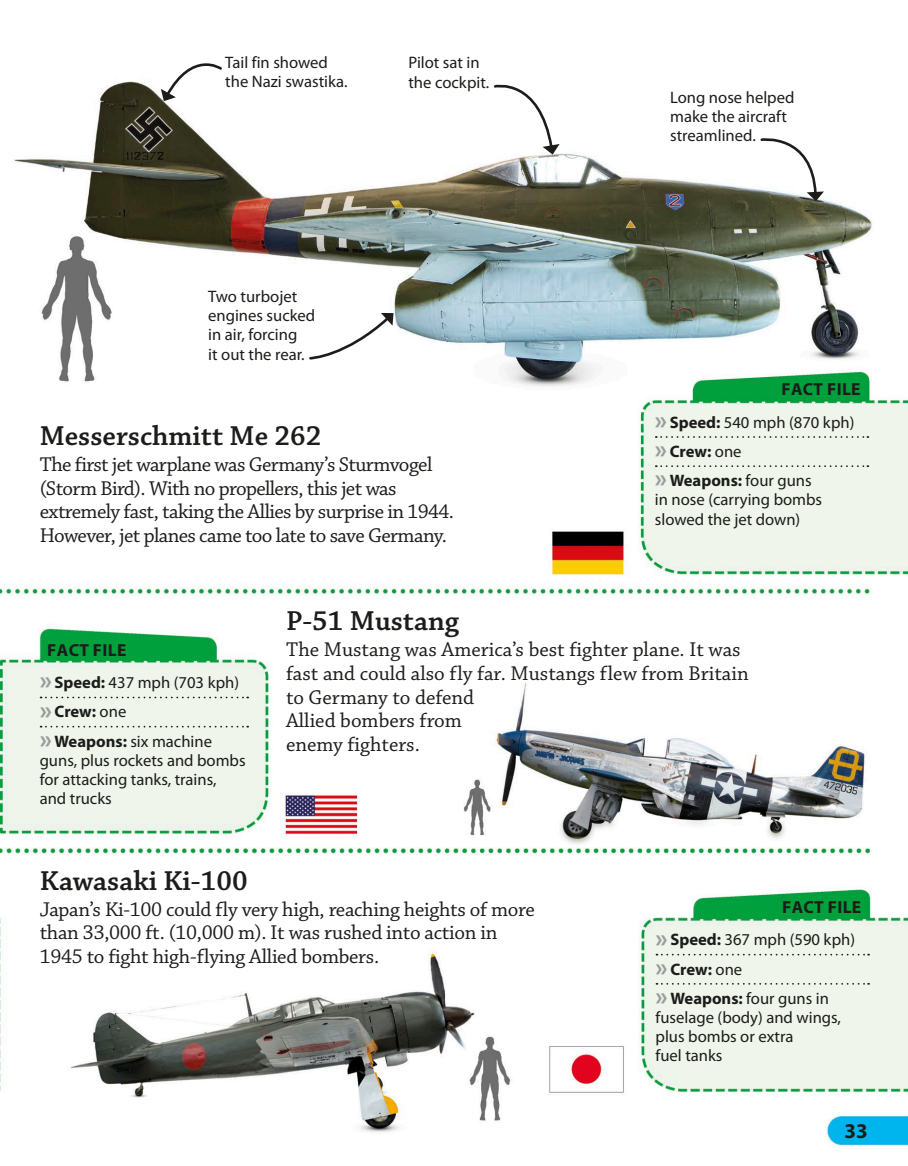
<style>
.page{position:relative;width:908px;height:1166px;background:#fff}
.page>*{position:absolute;margin:0;border:0;box-sizing:border-box;transform-origin:0 0}
.t1{font:600 28.88px "Chaparral Pro";color:#1c1c1a}
.t2{font:21px/23.6px "Chaparral Pro";letter-spacing:-.015em;color:#1c1c1a}
.t3{font:700 21px "Myriad Pro";color:#1c1c1a}
.t4{font:700 17.5px "Myriad Pro";letter-spacing:.02em;color:#1c1c1a}
.t5{font:16.62px/19.2px "Myriad Pro";color:#1c1c1a}
.s1{font-weight:700;font-size:26.25px;color:#9c9c9c}
.s2{font-weight:700}
</style>
<div class="page">
<img style="left:0;top:81px;width:908px;height:1068px">
<svg style="left:656px;top:436px;width:212px;height:2px"></svg>
<svg style="left:656px;top:465px;width:212px;height:2px"></svg>
<svg style="left:41px;top:697px;width:207px;height:1px"></svg>
<svg style="left:41px;top:726px;width:207px;height:1px"></svg>
<svg style="left:656px;top:954px;width:213px;height:1px"></svg>
<svg style="left:656px;top:983px;width:213px;height:2px"></svg>
<svg style="left:308px;top:313px;width:85px;height:48px"></svg>
<svg style="left:161px;top:63px;width:62px;height:38px"></svg>
<svg style="left:493px;top:81px;width:66px;height:74px"></svg>
<svg style="left:759px;top:133px;width:65px;height:68px"></svg>
<p class="t5" style="left:225px;top:53px;width:124px">Tail fin showed the Nazi swastika.</p>
<p class="t5" style="left:408px;top:53px;width:82px">Pilot sat in the cockpit.</p>
<p class="t5" style="left:208px;top:287px;width:108px">Two turbojet engines sucked in air, forcing<br>it out the rear.</p>
<h1 class="t1" style="left:40px;top:419px;width:283px">Messerschmitt Me 262</h1>
<p class="t2" style="left:40px;top:454px;width:416px">The first jet warplane was Germany’s Sturmvogel (Storm Bird). With no propellers, this jet was extremely fast, taking the Allies by surprise in 1944.<br>However, jet planes came too late to save Germany.</p>
<p class="t5" style="left:670px;top:88px;width:126px">Long nose helped make the aircraft streamlined.</p>
<p class="t4" style="left:781px;top:380px;width:81px">FACT FILE</p>
<p class="t5" style="left:655px;top:408px;width:201px;line-height:29.2px"><span class="s1">»</span> <span class="s2">Speed:</span> 540 mph (870 kph) <span class="s1">»</span> <span class="s2">Crew:</span> one<br><span class="s1">»</span> <span class="s2">Weapons:</span> four guns</p>
<p class="t5" style="left:655px;top:490px;width:169px">in nose (carrying bombs slowed the jet down)</p>
<p class="t4" style="left:47px;top:640px;width:81px">FACT FILE</p>
<p class="t5" style="left:40px;top:668px;width:201px;line-height:29.2px"><span class="s1">»</span> <span class="s2">Speed:</span> 437 mph (703 kph) <span class="s1">»</span> <span class="s2">Crew:</span> one<br><span class="s1">»</span> <span class="s2">Weapons:</span> six machine</p>
<p class="t5" style="left:40px;top:751px;width:207px">guns, plus rockets and bombs for attacking tanks, trains, and trucks</p>
<h1 class="t1" style="left:286px;top:604px;width:175px">P-51 Mustang</h1>
<p class="t2" style="left:286px;top:639px;width:464px">The Mustang was America’s best fighter plane. It was fast and could also fly far. Mustangs flew from Britain to Germany to defend<br>Allied bombers from<br>enemy fighters.</p>
<h1 class="t1" style="left:40px;top:864px;width:209px">Kawasaki Ki-100</h1>
<p class="t2" style="left:40px;top:898px;width:496px">Japan’s Ki-100 could fly very high, reaching heights of more than 33,000 ft. (10,000 m). It was rushed into action in<br>1945 to fight high-flying Allied bombers.</p>
<p class="t4" style="left:782px;top:897px;width:81px">FACT FILE</p>
<p class="t5" style="left:655px;top:925px;width:201px;line-height:29.2px"><span class="s1">»</span> <span class="s2">Speed:</span> 367 mph (590 kph) <span class="s1">»</span> <span class="s2">Crew:</span> one<br><span class="s1">»</span> <span class="s2">Weapons:</span> four guns in</p>
<p class="t5" style="left:655px;top:1008px;width:187px">fuselage (body) and wings, plus bombs or extra<br>fuel tanks</p>
<p class="t3" style="left:844px;top:1119px;width:25px">33</p>
</div>
